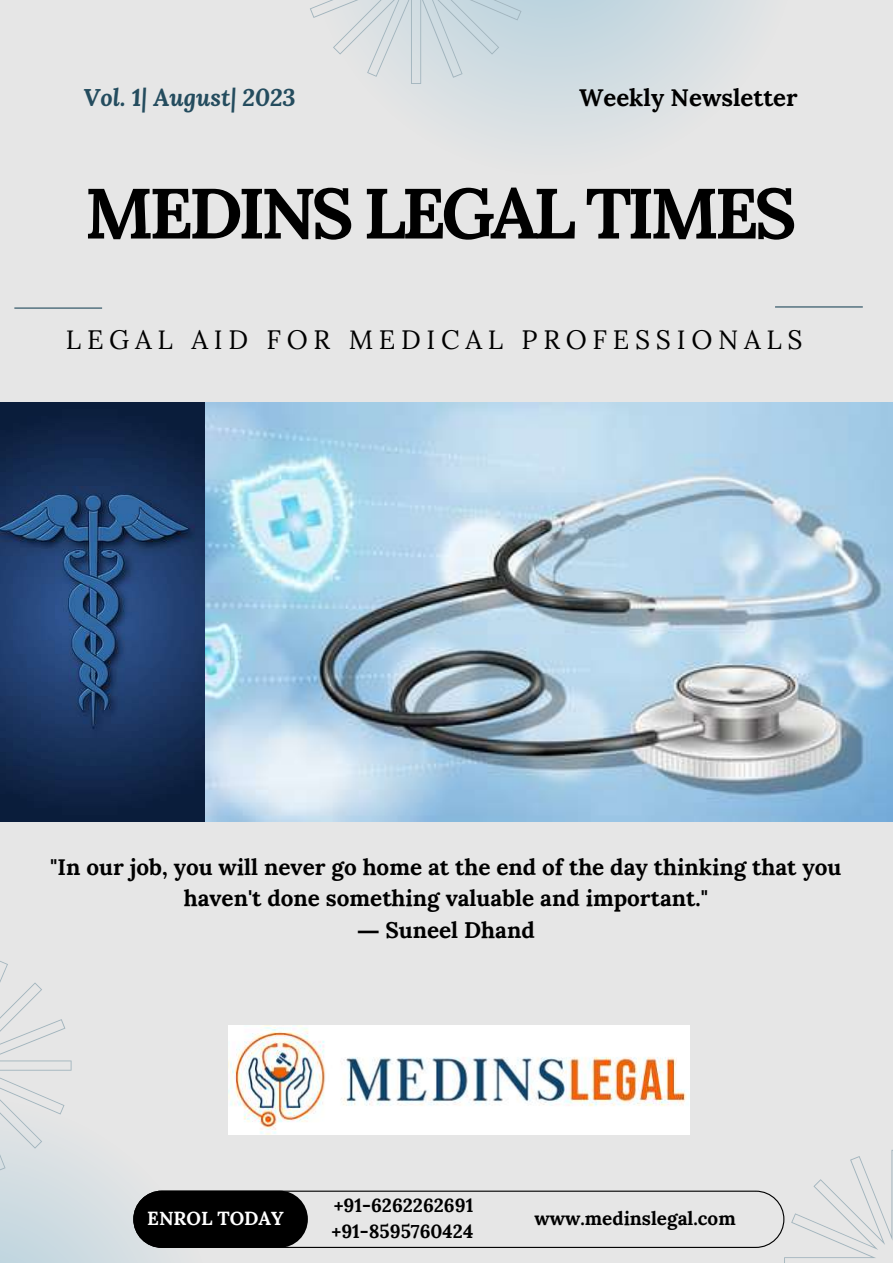
<style>
.page{position:relative;width:893px;height:1264px;background:#fff}
.page>*{position:absolute;margin:0;border:0;box-sizing:border-box;transform-origin:0 0}
.t1{font:700 70.95px "Lora";letter-spacing:-.065em;color:#000}
.t2{font:26.55px "Lora";letter-spacing:.215em;color:#000}
.t3{font:italic 700 24px "Lora";color:#244c5e}
.t4{font:700 24px "Lora";color:#000}
.t5{font:700 22.5px/31.5px "Lora";color:#000;text-align:center}
.t6{font:700 18.9px/25.8px "Lora";color:#000}
.t7{font:700 18.9px "Lora";color:#fff}
.s1{font-family:"Noto Sans"}
</style>
<div class="page">
<div style="left:0;top:0;width:892px;height:1262px;background:#e6e6e6"></div>
<img style="left:0;top:402px;width:892px;height:419px">
<hr style="left:775px;top:306px;width:87px;height:1px;background:#244c5e">
<hr style="left:14px;top:307px;width:88px;height:1px;background:#244c5e">
<svg style="left:419px;top:0;width:325px;height:134px;fill:#d6dfe3"></svg>
<svg style="left:310px;top:0;width:218px;height:84px"></svg>
<svg style="left:0;top:961px;width:892px;height:301px"></svg>
<img style="left:228px;top:1025px;width:461px;height:109px">
<p class="t3" style="left:83px;top:82px;width:214px">Vol. 1| August| 2023</p>
<p class="t4" style="left:579px;top:82px;width:220px">Weekly Newsletter</p>
<h1 class="t1" style="left:85px;top:167px;width:713px">MEDINS LEGAL TIMES</h1>
<p class="t2" style="left:66px;top:322px;width:738px">LEGAL AID FOR MEDICAL PROFESSIONALS</p>
<p class="t5" style="left:50px;top:850px;width:792px">"In our job, you will never go home at the end of the day thinking that you haven't done something valuable and important."<br><span class="s1">―</span> Suneel Dhand</p>
<p class="t7" style="left:147px;top:1206px;width:138px">ENROL TODAY</p>
<p class="t6" style="left:331px;top:1192px;width:143px">+91-6262262691 +91-8595760424</p>
<p class="t6" style="left:534px;top:1205px;width:203px">www.medinslegal.com</p>
</div>
